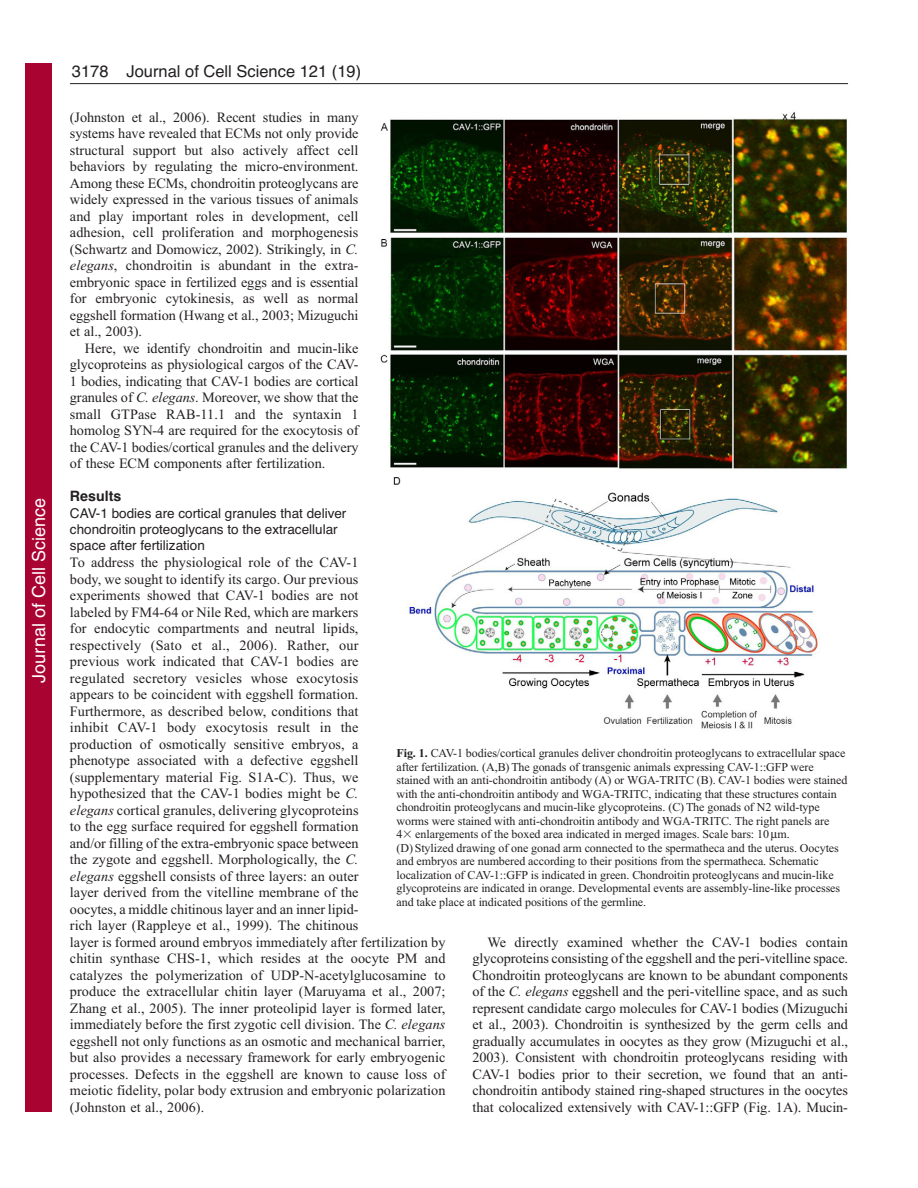
<style>
.page{position:relative;width:918px;height:1188px;background:#fff}
.page>*{position:absolute;margin:0;border:0;box-sizing:border-box;transform-origin:0 0}
.t1{font:18px "Helvetica";color:#fff}
.t2{font:16.5px "Helvetica";color:#231f20}
.t3{font:14.25px/16.5px "Times New Roman";letter-spacing:.005em;color:#231f20;text-align:justify}
.t4{font:700 14.25px "Helvetica";color:#231f20}
.t5{font:13.5px/16.5px "Helvetica";color:#231f20}
.t6{font:12px/13.5px "Times New Roman";letter-spacing:-.005em;color:#231f20}
.s1{font-style:italic}
.s2{font-weight:700}
.s3{font-family:"Mathematical Pi One"}
</style>
<div class="page">
<hr style="left:70px;top:83px;width:778px;height:1px;background:#231f20">
<img style="left:380px;top:111px;width:468px;height:618px">
<div style="left:26px;top:64px;width:26px;height:1048px;background:#a90332"></div>
<p class="t1" style="left:28px;top:683px;width:186px;rotate:-90deg">Journal of Cell Science</p>
<p class="t2" style="left:127px;top:65px;width:236px">Journal of Cell Science 121 (19)</p>
<p class="t2" style="left:72px;top:65px;width:38px">3178</p>
<p class="t3" style="left:70px;top:110px;width:290px">(Johnston et al., 2006). Recent studies in many systems have revealed that ECMs not only provide structural support but also actively affect cell behaviors by regulating the micro-environment.<br>Among these ECMs, chondroitin proteoglycans are widely expressed in the various tissues of animals and play important roles in development, cell adhesion, cell proliferation and morphogenesis (Schwartz and Domowicz, 2002). Strikingly, in <span class="s1">C. elegans</span>, chondroitin is abundant in the extra&shy;embryonic space in fertilized eggs and is essential for embryonic cytokinesis, as well as normal eggshell formation (Hwang et al., 2003; Mizuguchi et al., 2003).</p>
<p class="t3" style="left:70px;top:341px;width:290px;text-indent:15px">Here, we identify chondroitin and mucin-like glycoproteins as physiological cargos of the CAV-1 bodies, indicating that CAV-1 bodies are cortical granules of <span class="s1">C. elegans</span>. Moreover, we show that the small GTPase RAB-11.1 and the syntaxin 1 homolog SYN-4 are required for the exocytosis of the CAV-1 bodies/cortical granules and the delivery of these ECM components after fertilization.</p>
<p class="t4" style="left:70px;top:491px;width:53px">Results</p>
<p class="t5" style="left:70px;top:506px;width:278px">CAV-1 bodies are cortical granules that deliver chondroitin proteoglycans to the extracellular space after fertilization</p>
<p class="t3" style="left:70px;top:555px;width:377px;text-align:left">To address the physiological role of the CAV-1<br>body, we sought to identify its cargo. Our previous<br>experiments showed that CAV-1 bodies are not<br>labeled by FM4-64 or Nile Red, which are markers<br>for endocytic compartments and neutral lipids,<br>respectively (Sato et al., 2006). Rather, our<br>previous work indicated that CAV-1 bodies are<br>regulated secretory vesicles whose exocytosis<br>appears to be coincident with eggshell formation.<br>Furthermore, as described below, conditions that<br>inhibit CAV-1 body exocytosis result in the<br>production of osmotically sensitive embryos, a<br>phenotype associated with a defective eggshell (supplementary material Fig. S1A-C). Thus, we<br>hypothesized that the CAV-1 bodies might be <span class="s1">C.<br>elegans</span> cortical granules, delivering glycoproteins<br>to the egg surface required for eggshell formation<br>and/or filling of the extra-embryonic space between<br>the zygote and eggshell. Morphologically, the <span class="s1">C.<br>elegans</span> eggshell consists of three layers: an outer<br>layer derived from the vitelline membrane of the<br>oocytes, a middle chitinous layer and an inner lipid-<br>rich layer (Rappleye et al., 1999). The chitinous<br>layer is formed around embryos immediately after fertilization by chitin synthase CHS-1, which resides at the oocyte PM and catalyzes the polymerization of UDP-N-acetylglucosamine to produce the extracellular chitin layer (Maruyama et al., 2007; Zhang et al., 2005). The inner proteolipid layer is formed later, immediately before the first zygotic cell division. The <span class="s1">C. elegans </span>eggshell not only functions as an osmotic and mechanical barrier, but also provides a necessary framework for early embryogenic processes. Defects in the eggshell are known to cause loss of meiotic fidelity, polar body extrusion and embryonic polarization (Johnston et al., 2006).</p>
<p class="t6" style="left:396px;top:748px;width:452px"><span class="s2">Fig. 1.</span> CAV-1 bodies/cortical granules deliver chondroitin proteoglycans to extracellular space after fertilization. (A,B) The gonads of transgenic animals expressing CAV-1::GFP were stained with an anti-chondroitin antibody (A) or WGA-TRITC (B). CAV-1 bodies were stained with the anti-chondroitin antibody and WGA-TRITC, indicating that these structures contain chondroitin proteoglycans and mucin-like glycoproteins. (C) The gonads of N2 wild-type worms were stained with anti-chondroitin antibody and WGA-TRITC. The right panels are 4<span class="s3">-</span> enlargements of the boxed area indicated in merged images. Scale bars: 10 m.<br>(D) Stylized drawing of one gonad arm connected to the spermatheca and the uterus. Oocytes and embryos are numbered according to their positions from the spermatheca. Schematic localization of CAV-1::GFP is indicated in green. Chondroitin proteoglycans and mucin-like glycoproteins are indicated in orange. Developmental events are assembly-line-like processes and take place at indicated positions of the germline.</p>
<p class="t3" style="left:472px;top:935px;width:377px;text-indent:15px">We directly examined whether the CAV-1 bodies contain glycoproteins consisting of the eggshell and the peri-vitelline space.<br>Chondroitin proteoglycans are known to be abundant components of the <span class="s1">C. elegans</span> eggshell and the peri-vitelline space, and as such represent candidate cargo molecules for CAV-1 bodies (Mizuguchi et al., 2003). Chondroitin is synthesized by the germ cells and gradually accumulates in oocytes as they grow (Mizuguchi et al., 2003). Consistent with chondroitin proteoglycans residing with CAV-1 bodies prior to their secretion, we found that an anti&shy;chondroitin antibody stained ring-shaped structures in the oocytes that colocalized extensively with CAV-1::GFP (Fig. 1A). Mucin-</p>
</div>
